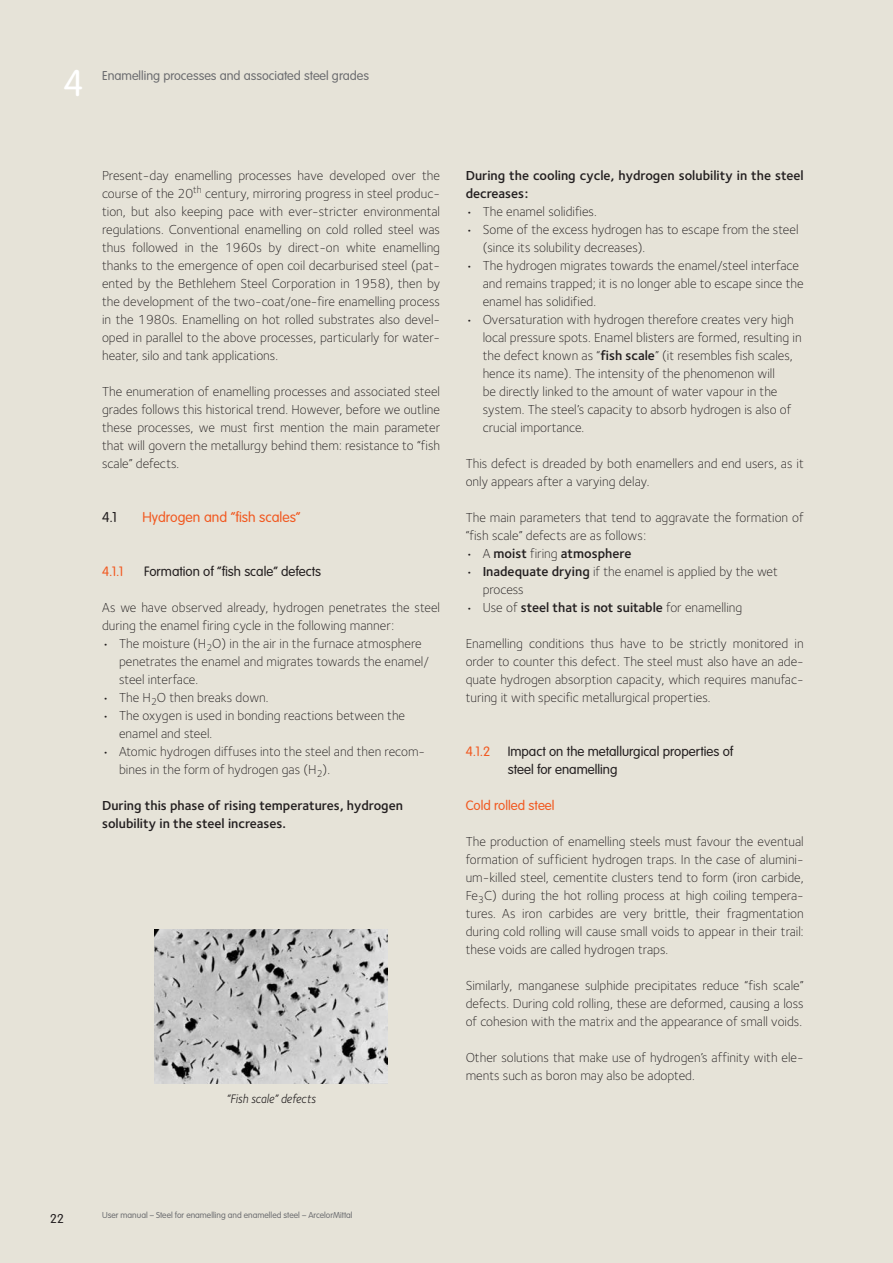
<style>
.page{position:relative;width:893px;height:1263px;background:#e6e3d8}
.page>*{position:absolute;margin:0;border:0;box-sizing:border-box;transform-origin:0 0}
.t1{font:300 39px "VAG2";color:#fff}
.t2{font:300 15px "VAG2";color:#f15921}
.t3{font:300 15px "VAG2";color:#231f20}
.t4{font:300 14.25px/18px "VAG2";color:#231f20}
.t5{font:300 14.25px "VAG2";color:#f15921}
.t6{font:300 13.5px/18px "Sterling";color:#231f20}
.t7{font:600 13.5px/18px "Sterling";color:#231f20}
.t8{font:300 13.5px "VAG2";color:#6c6d70}
.t9{font:300 13.5px "VAG2";color:#231f20}
.t10{font:italic 12.75px "Sterling";color:#231f20;scale:.9 1}
.t11{font:300 9px "VAG2";color:#6c6d70}
.s1{font-weight:600}
.s2{font-weight:300}
.s3{color:#f15921}
</style>
<div class="page">
<img style="left:154px;top:929px;width:234px;height:155px">
<h1 class="t1" style="left:64px;top:62px;width:21px">4</h1>
<p class="t8" style="left:102px;top:68px;width:268px">Enamelling processes and associated steel grades</p>
<p class="t6" style="left:102px;top:167px;width:340px;text-align:justify">Present-day enamelling processes have developed over the course of the 20<sup>th</sup> century, mirroring progress in steel produc&shy;tion, but also keeping pace with ever-stricter environmental regulations. Conventional enamelling on cold rolled steel was thus followed in the 1960s by direct-on white enamelling thanks to the emergence of open coil decarburised steel (pat&shy;ented by the Bethlehem Steel Corporation in 1958), then by the development of the two-coat/one-fire enamelling process in the 1980s. Enamelling on hot rolled substrates also devel&shy;oped in parallel to the above processes, particularly for water&shy;heater, silo and tank applications.</p>
<p class="t6" style="left:102px;top:383px;width:340px;text-align:justify">The enumeration of enamelling processes and associated steel grades follows this historical trend. However, before we outline these processes, we must first mention the main parameter that will govern the metallurgy behind them: resistance to “fish scale” defects.</p>
<p class="t3" style="left:102px;top:509px;width:17px">4.1</p>
<p class="t2" style="left:143px;top:509px;width:160px">Hydrogen and “fish scales”</p>
<p class="t5" style="left:102px;top:564px;width:23px">4.1.1</p>
<p class="t4" style="left:144px;top:563px;width:179px">Formation of “fish scale” defects</p>
<p class="t6" style="left:102px;top:599px;width:340px">As we have observed already, hydrogen penetrates the steel during the enamel firing cycle in the following manner:</p>
<p class="t6" style="left:119px;top:635px;width:312px;text-indent:-17px">• The moisture (H<sub>2</sub>O) in the air in the furnace atmosphere penetrates the enamel and migrates towards the enamel/ steel interface.</p>
<p class="t6" style="left:102px;top:689px;width:168px">• The H<sub>2</sub>O then breaks down.</p>
<p class="t6" style="left:119px;top:707px;width:288px;text-indent:-17px">• The oxygen is used in bonding reactions between the enamel and steel.</p>
<p class="t6" style="left:119px;top:743px;width:308px;text-indent:-17px">• Atomic hydrogen diffuses into the steel and then recom&shy;bines in the form of hydrogen gas (H<sub>2</sub>).</p>
<p class="t7" style="left:102px;top:797px;width:302px">During this phase of rising temperatures, hydrogen solubility in the steel increases.</p>
<p class="t10" style="left:227px;top:1091px;width:100px">“Fish scale” defects</p>
<p class="t7" style="left:466px;top:167px;width:340px">During the cooling cycle, hydrogen solubility in the steel decreases:</p>
<p class="t6" style="left:466px;top:203px;width:133px">• The enamel solidifies.</p>
<p class="t6" style="left:483px;top:221px;width:317px;text-indent:-17px">• Some of the excess hydrogen has to escape from the steel (since its solubility decreases).</p>
<p class="t6" style="left:483px;top:257px;width:322px;text-indent:-17px">• The hydrogen migrates towards the enamel/steel interface and remains trapped; it is no longer able to escape since the enamel has solidified.</p>
<p class="t6" style="left:483px;top:311px;width:320px;text-indent:-17px">• Oversaturation with hydrogen therefore creates very high local pressure spots. Enamel blisters are formed, resulting in the defect known as “<span class="s1">fish scale</span>” (it resembles fish scales, hence its name). The intensity of the phenomenon will<br>be directly linked to the amount of water vapour in the system. The steel’s capacity to absorb hydrogen is also of crucial importance.</p>
<p class="t6" style="left:466px;top:455px;width:340px">This defect is dreaded by both enamellers and end users, as it only appears after a varying delay.</p>
<p class="t6" style="left:466px;top:509px;width:340px">The main parameters that tend to aggravate the formation of “fish scale” defects are as follows:</p>
<p class="t7" style="left:466px;top:545px;width:167px"><span class="s2">• A</span> moist <span class="s2">firing</span> atmosphere</p>
<p class="t6" style="left:483px;top:563px;width:297px;text-indent:-17px">• <span class="s1">Inadequate drying</span> if the enamel is applied by the wet process</p>
<p class="t7" style="left:466px;top:599px;width:278px"><span class="s2">• Use of</span> steel that is not suitable <span class="s2">for enamelling</span></p>
<p class="t6" style="left:466px;top:635px;width:340px;text-align:justify">Enamelling conditions thus have to be strictly monitored in order to counter this defect. The steel must also have an ade&shy;quate hydrogen absorption capacity, which requires manufac&shy;turing it with specific metallurgical properties.</p>
<p class="t4" style="left:508px;top:743px;width:227px;text-indent:-42px"><span class="s3">4.1.2</span> Impact on the metallurgical properties of steel for enamelling</p>
<p class="t5" style="left:466px;top:798px;width:90px">Cold rolled steel</p>
<p class="t6" style="left:466px;top:833px;width:340px;text-align:justify">The production of enamelling steels must favour the eventual formation of sufficient hydrogen traps. In the case of alumini&shy;um-killed steel, cementite clusters tend to form (iron carbide, Fe<sub>3</sub>C) during the hot rolling process at high coiling tempera&shy;tures. As iron carbides are very brittle, their fragmentation during cold rolling will cause small voids to appear in their trail: these voids are called hydrogen traps.</p>
<p class="t6" style="left:466px;top:977px;width:340px;text-align:justify">Similarly, manganese sulphide precipitates reduce “fish scale” defects. During cold rolling, these are deformed, causing a loss of cohesion with the matrix and the appearance of small voids.</p>
<p class="t6" style="left:466px;top:1049px;width:340px">Other solutions that make use of hydrogen’s affinity with ele&shy;ments such as boron may also be adopted.</p>
<p class="t9" style="left:50px;top:1211px;width:15px">22</p>
<p class="t11" style="left:102px;top:1210px;width:252px">User manual – Steel for enamelling and enamelled steel – ArcelorMittal</p>
</div>
